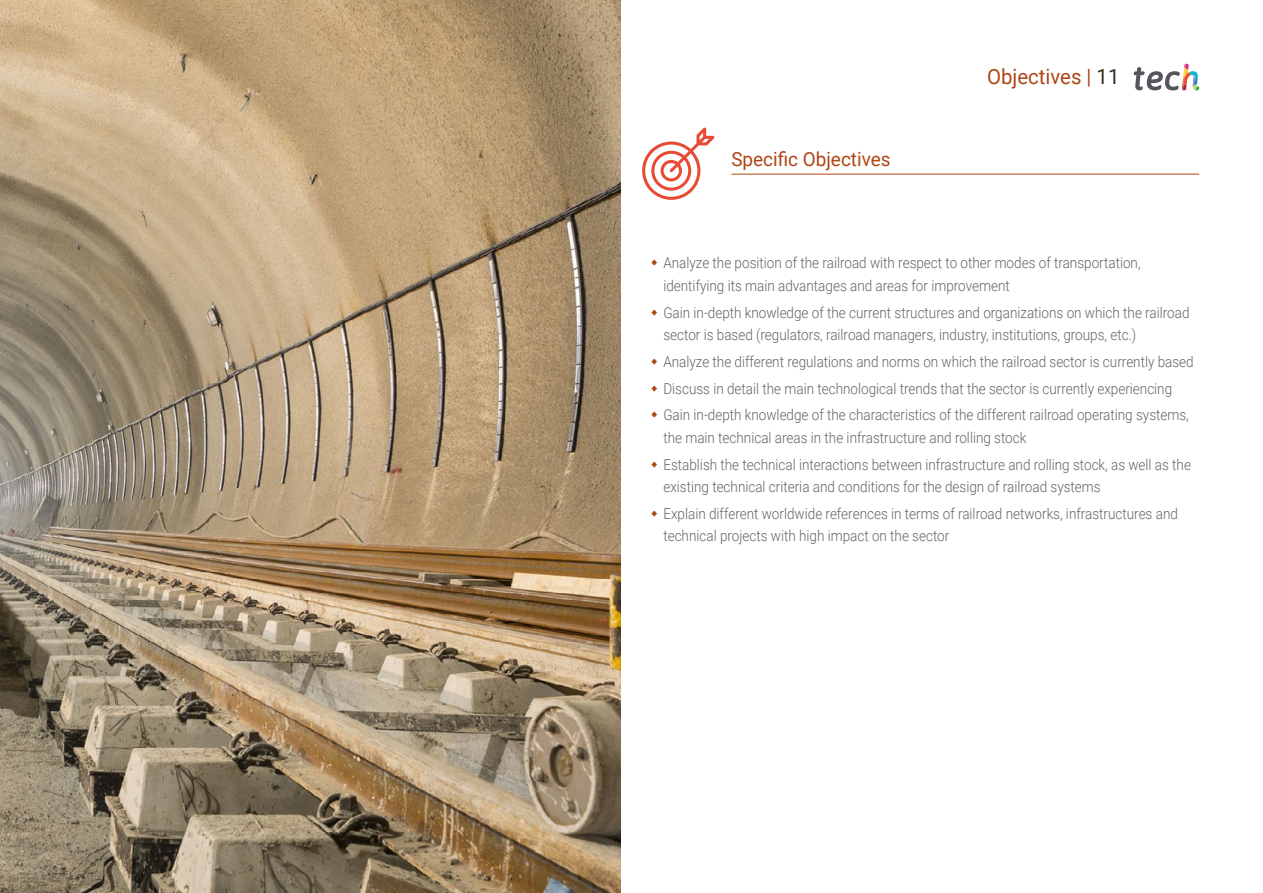
<style>
.page{position:relative;width:1263px;height:893px;background:#fff}
.page>*{position:absolute;margin:0;border:0;box-sizing:border-box;transform-origin:0 0}
.t1{font:21px "Roboto";color:#ae4615}
.t2{font:19.5px "Roboto";color:#ae4615}
.t3{font:300 15px/26.7px "Roboto";color:#61646a;scale:.9 1}
.s1{color:#312e20}
</style>
<div class="page">
<img style="left:0;top:0;width:621px;height:893px">
<hr style="left:731px;top:174px;width:468px;height:1px;background:#ae4615">
<svg style="left:642px;top:127px;width:72px;height:73px"></svg>
<svg style="left:1134px;top:64px;width:65px;height:27px"></svg>
<h2 class="t2" style="left:731px;top:146px;width:161px">Specific Objectives</h2>
<h1 class="t1" style="left:987px;top:62px;width:134px">Objectives | <span class="s1">11</span></h1>
<p class="t3" style="left:663px;top:251px;width:532px;line-height:22.5px">Analyze the position of the railroad with respect to other modes of transportation, identifying its main advantages and areas for improvement</p>
<p class="t3" style="left:663px;top:300px;width:586px;line-height:22.5px">Gain in-depth knowledge of the current structures and organizations on which the railroad sector is based (regulators, railroad managers, industry, institutions, groups, etc.)</p>
<p class="t3" style="left:663px;top:348px;width:591px">Analyze the different regulations and norms on which the railroad sector is currently based<br>Discuss in detail the main technological trends that the sector is currently experiencing<br>Gain in-depth knowledge of the characteristics of the different railroad operating systems,</p>
<p class="t3" style="left:663px;top:424px;width:588px">the main technical areas in the infrastructure and rolling stock<br>Establish the technical interactions between infrastructure and rolling stock, as well as the</p>
<p class="t3" style="left:663px;top:473px;width:573px">existing technical criteria and conditions for the design of railroad systems<br>Explain different worldwide references in terms of railroad networks, infrastructures and</p>
<p class="t3" style="left:663px;top:522px;width:319px">technical projects with high impact on the sector</p>
</div>
